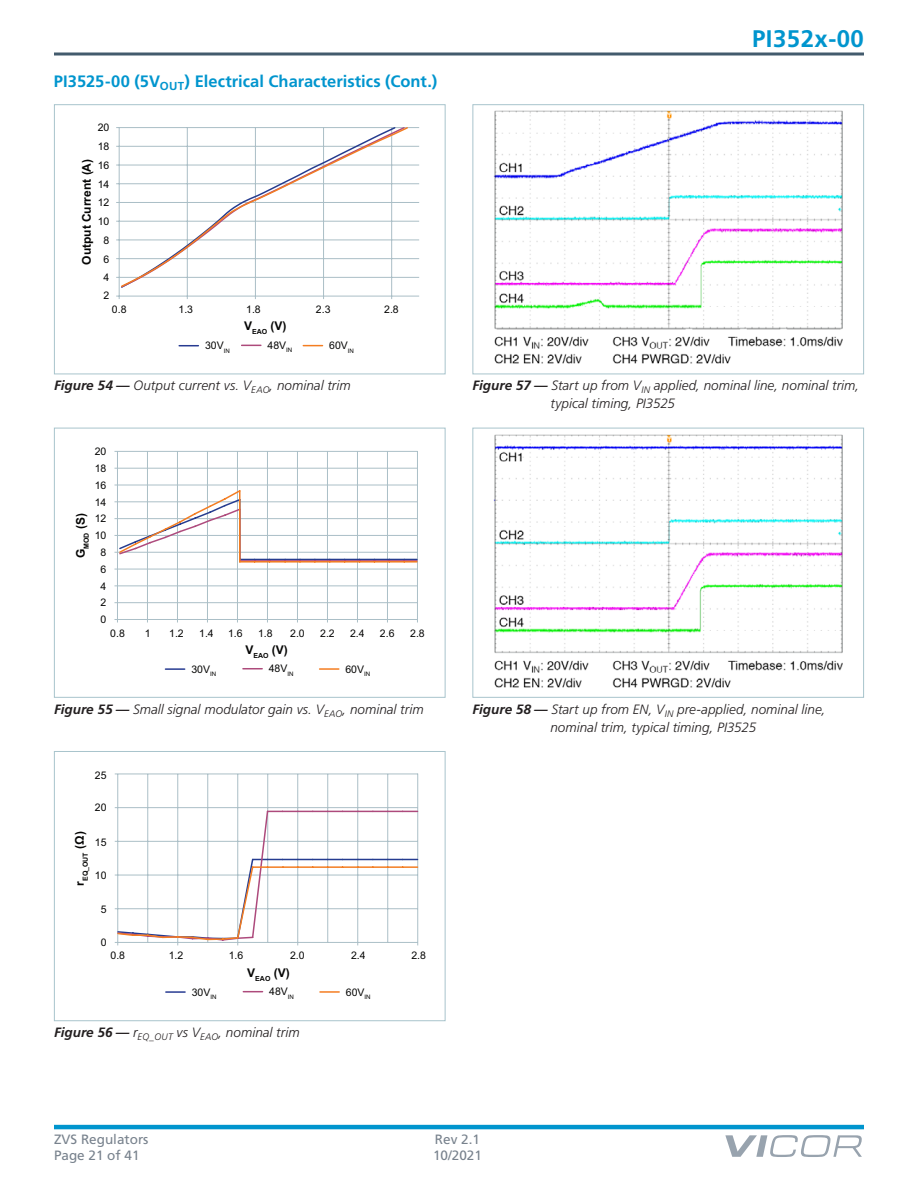
<style>
.page{position:relative;width:918px;height:1188px;background:#fff}
.page>*{position:absolute;margin:0;border:0;box-sizing:border-box;transform-origin:0 0}
.t1{font:700 24px "Frutiger LT Pro";letter-spacing:.02em;color:#0095ce}
.t2{font:700 16.5px "Frutiger LT Pro";color:#0095ce}
.t3{font:italic 300 13.5px/18px "Frutiger LT Pro";color:#231f20}
.t4{font:13.5px "Frutiger LT Pro";color:#78828d}
.t5{font:700 12px "Arial";color:#050504}
.t6{font:10.5px/17.1px "Arial";color:#050504}
.t7{font:700 7.05px "Arial";color:#050504}
.s1{font-weight:700}
</style>
<div class="page">
<hr style="left:54px;top:1125px;width:810px;height:4px;background:#0095ce">
<svg style="left:725px;top:1135px;width:137px;height:22px"></svg>
<svg style="left:54px;top:52px;width:810px;height:4px;background:#718391"></svg>
<svg style="left:179px;top:345px;width:19px;height:1px"></svg>
<svg style="left:242px;top:345px;width:19px;height:1px"></svg>
<svg style="left:303px;top:345px;width:20px;height:1px"></svg>
<hr style="left:119px;top:128px;width:1px;height:171px;background:#aabec6">
<hr style="left:187px;top:128px;width:1px;height:171px;background:#aabec6">
<hr style="left:255px;top:128px;width:1px;height:171px;background:#aabec6">
<hr style="left:323px;top:128px;width:1px;height:171px;background:#aabec6">
<hr style="left:391px;top:128px;width:1px;height:171px;background:#aabec6">
<hr style="left:116px;top:296px;width:303px;height:1px;background:#aabec6">
<hr style="left:116px;top:277px;width:303px;height:1px;background:#aabec6">
<hr style="left:116px;top:258px;width:303px;height:1px;background:#aabec6">
<hr style="left:116px;top:240px;width:303px;height:1px;background:#aabec6">
<hr style="left:116px;top:221px;width:303px;height:1px;background:#aabec6">
<hr style="left:116px;top:202px;width:303px;height:1px;background:#aabec6">
<hr style="left:116px;top:183px;width:303px;height:1px;background:#aabec6">
<hr style="left:116px;top:165px;width:303px;height:1px;background:#aabec6">
<hr style="left:116px;top:146px;width:303px;height:1px;background:#aabec6">
<hr style="left:116px;top:127px;width:303px;height:1px;background:#aabec6">
<svg style="left:120px;top:127px;width:289px;height:161px"></svg>
<div style="left:54px;top:104px;width:392px;height:270px;border:1px solid #a8c4cc"></div>
<hr style="left:165px;top:668px;width:20px;height:2px;background:#273b91">
<svg style="left:243px;top:668px;width:19px;height:1px"></svg>
<svg style="left:320px;top:668px;width:19px;height:2px"></svg>
<hr style="left:117px;top:451px;width:1px;height:171px;background:#abbfc7">
<hr style="left:147px;top:451px;width:1px;height:171px;background:#abbfc7">
<hr style="left:177px;top:451px;width:1px;height:171px;background:#abbfc7">
<hr style="left:207px;top:451px;width:1px;height:171px;background:#abbfc7">
<hr style="left:237px;top:451px;width:1px;height:171px;background:#abbfc7">
<hr style="left:267px;top:451px;width:1px;height:171px;background:#abbfc7">
<hr style="left:297px;top:451px;width:1px;height:171px;background:#abbfc7">
<hr style="left:327px;top:451px;width:1px;height:171px;background:#abbfc7">
<hr style="left:357px;top:451px;width:1px;height:171px;background:#abbfc7">
<hr style="left:387px;top:451px;width:1px;height:171px;background:#abbfc7">
<hr style="left:417px;top:451px;width:1px;height:171px;background:#abbfc7">
<hr style="left:114px;top:619px;width:303px;height:1px;background:#abbfc7">
<hr style="left:114px;top:602px;width:303px;height:1px;background:#abbfc7">
<hr style="left:114px;top:585px;width:303px;height:1px;background:#abbfc7">
<hr style="left:114px;top:569px;width:303px;height:1px;background:#abbfc7">
<hr style="left:114px;top:552px;width:303px;height:1px;background:#abbfc7">
<hr style="left:114px;top:535px;width:303px;height:1px;background:#abbfc7">
<hr style="left:114px;top:518px;width:303px;height:1px;background:#abbfc7">
<hr style="left:114px;top:501px;width:303px;height:1px;background:#abbfc7">
<hr style="left:114px;top:485px;width:303px;height:1px;background:#abbfc7">
<hr style="left:114px;top:468px;width:303px;height:1px;background:#abbfc7">
<hr style="left:114px;top:451px;width:303px;height:1px;background:#abbfc7">
<svg style="left:118px;top:490px;width:300px;height:73px"></svg>
<div style="left:54px;top:428px;width:392px;height:270px;border:1px solid #a8c4cc"></div>
<svg style="left:166px;top:991px;width:19px;height:2px"></svg>
<svg style="left:243px;top:991px;width:20px;height:1px"></svg>
<svg style="left:320px;top:991px;width:19px;height:2px"></svg>
<hr style="left:117px;top:774px;width:1px;height:171px;background:#abbfc7">
<hr style="left:147px;top:774px;width:1px;height:168px;background:#abbfc7">
<hr style="left:177px;top:774px;width:1px;height:171px;background:#abbfc7">
<hr style="left:207px;top:774px;width:1px;height:168px;background:#abbfc7">
<hr style="left:237px;top:774px;width:1px;height:171px;background:#abbfc7">
<hr style="left:267px;top:774px;width:1px;height:168px;background:#abbfc7">
<hr style="left:297px;top:774px;width:1px;height:171px;background:#abbfc7">
<hr style="left:327px;top:774px;width:1px;height:168px;background:#abbfc7">
<hr style="left:357px;top:774px;width:1px;height:171px;background:#abbfc7">
<hr style="left:387px;top:774px;width:1px;height:168px;background:#abbfc7">
<hr style="left:417px;top:774px;width:1px;height:171px;background:#abbfc7">
<hr style="left:115px;top:942px;width:303px;height:1px;background:#abbfc7">
<hr style="left:115px;top:908px;width:303px;height:1px;background:#abbfc7">
<hr style="left:115px;top:875px;width:303px;height:1px;background:#abbfc7">
<hr style="left:115px;top:841px;width:303px;height:1px;background:#abbfc7">
<hr style="left:115px;top:807px;width:303px;height:1px;background:#abbfc7">
<hr style="left:115px;top:774px;width:303px;height:1px;background:#abbfc7">
<svg style="left:116px;top:810px;width:303px;height:132px"></svg>
<div style="left:54px;top:751px;width:392px;height:270px;border:1px solid #a8c4cc"></div>
<img style="left:493px;top:110px;width:350px;height:254px">
<div style="left:472px;top:104px;width:392px;height:270px;border:1px solid #a8c4cc"></div>
<img style="left:493px;top:434px;width:350px;height:254px">
<div style="left:472px;top:428px;width:392px;height:270px;border:1px solid #a8c4cc"></div>
<p class="t2" style="left:54px;top:71px;width:385px">PI3525-00 (5V<sub>OUT</sub>) Electrical Characteristics (Cont.)</p>
<p class="t6" style="left:98px;top:119px;width:13px">20</p>
<p class="t6" style="left:98px;top:138px;width:13px">18</p>
<p class="t5" style="left:78px;top:265px;width:107px;rotate:-90deg">Output Current (A)</p>
<p class="t6" style="left:98px;top:157px;width:13px">16</p>
<p class="t6" style="left:98px;top:176px;width:13px">14</p>
<p class="t6" style="left:98px;top:194px;width:13px">12</p>
<p class="t6" style="left:98px;top:213px;width:13px">10</p>
<p class="t6" style="left:104px;top:232px;width:7px">8</p>
<p class="t6" style="left:104px;top:251px;width:7px">6</p>
<p class="t6" style="left:104px;top:269px;width:7px">4</p>
<p class="t6" style="left:104px;top:287px;width:7px">2</p>
<p class="t6" style="left:112px;top:301px;width:16px">0.8</p>
<p class="t6" style="left:179px;top:301px;width:16px">1.3</p>
<p class="t6" style="left:246px;top:301px;width:16px">1.8</p>
<p class="t6" style="left:316px;top:301px;width:16px">2.3</p>
<p class="t6" style="left:384px;top:301px;width:16px">2.8</p>
<p class="t5" style="left:244px;top:318px;width:44px">V<sub>EAO</sub> (V)</p>
<p class="t6" style="left:205px;top:337px;width:26px">30V<sub>IN</sub></p>
<p class="t6" style="left:268px;top:337px;width:26px">48V<sub>IN</sub></p>
<p class="t6" style="left:329px;top:337px;width:26px">60V<sub>IN</sub></p>
<p class="t3" style="left:54px;top:377px;width:298px"><span class="s1">Figure 54 —</span> Output current vs. V<sub>EAO</sub>, nominal trim</p>
<p class="t6" style="left:95px;top:443px;width:13px">20</p>
<p class="t6" style="left:95px;top:460px;width:13px">18</p>
<p class="t6" style="left:95px;top:477px;width:13px">16</p>
<p class="t6" style="left:95px;top:494px;width:13px">14</p>
<p class="t5" style="left:73px;top:558px;width:46px;rotate:-90deg">G<sub>MOD</sub> (S)</p>
<p class="t6" style="left:95px;top:510px;width:13px">12</p>
<p class="t6" style="left:95px;top:527px;width:13px">10</p>
<p class="t6" style="left:101px;top:544px;width:7px">8</p>
<p class="t6" style="left:101px;top:561px;width:7px">6</p>
<p class="t6" style="left:101px;top:578px;width:7px">4</p>
<p class="t6" style="left:101px;top:594px;width:7px">2<br>0</p>
<p class="t6" style="left:110px;top:624px;width:16px">0.8</p>
<p class="t6" style="left:145px;top:624px;width:7px">1</p>
<p class="t6" style="left:169px;top:624px;width:16px">1.2</p>
<p class="t6" style="left:199px;top:624px;width:16px">1.4</p>
<p class="t6" style="left:228px;top:624px;width:16px">1.6</p>
<p class="t6" style="left:258px;top:624px;width:16px">1.8</p>
<p class="t6" style="left:290px;top:624px;width:16px">2.0</p>
<p class="t6" style="left:320px;top:624px;width:16px">2.2</p>
<p class="t6" style="left:350px;top:624px;width:16px">2.4</p>
<p class="t6" style="left:380px;top:624px;width:16px">2.6</p>
<p class="t6" style="left:410px;top:624px;width:16px">2.8</p>
<p class="t5" style="left:245px;top:641px;width:44px">V<sub>EAO</sub> (V)</p>
<p class="t6" style="left:191px;top:661px;width:26px">30V<sub>IN</sub></p>
<p class="t6" style="left:269px;top:660px;width:26px">48V<sub>IN</sub></p>
<p class="t6" style="left:345px;top:660px;width:26px">60V<sub>IN</sub></p>
<p class="t3" style="left:54px;top:700px;width:371px"><span class="s1">Figure 55 —</span> Small signal modulator gain vs. V<sub>EAO</sub>, nominal trim</p>
<p class="t6" style="left:95px;top:767px;width:13px">25</p>
<p class="t6" style="left:95px;top:799px;width:13px">20</p>
<p class="t6" style="left:95px;top:834px;width:13px">15</p>
<p class="t6" style="left:95px;top:867px;width:13px">10</p>
<p class="t7" style="left:81px;top:886px;width:56px;rotate:-90deg"><sup>r</sup>EQ_OUT <sup>(Ω)</sup></p>
<p class="t6" style="left:101px;top:901px;width:7px">5</p>
<p class="t6" style="left:101px;top:934px;width:7px">0</p>
<p class="t6" style="left:111px;top:947px;width:16px">0.8</p>
<p class="t6" style="left:169px;top:947px;width:16px">1.2</p>
<p class="t6" style="left:229px;top:947px;width:16px">1.6</p>
<p class="t6" style="left:290px;top:947px;width:16px">2.0</p>
<p class="t6" style="left:351px;top:947px;width:16px">2.4</p>
<p class="t6" style="left:411px;top:947px;width:16px">2.8</p>
<p class="t5" style="left:247px;top:964px;width:44px">V<sub>EAO</sub> (V)</p>
<p class="t6" style="left:192px;top:983px;width:26px">30V<sub>IN</sub></p>
<p class="t6" style="left:269px;top:983px;width:26px">48V<sub>IN</sub></p>
<p class="t6" style="left:346px;top:983px;width:26px">60V<sub>IN</sub></p>
<p class="t3" style="left:54px;top:1024px;width:247px"><span class="s1">Figure 56 —</span> r<sub>EQ_OUT</sub> vs V<sub>EAO</sub>, nominal trim</p>
<h1 class="t1" style="left:752px;top:24px;width:113px">PI352x-00</h1>
<p class="t3" style="left:550px;top:377px;width:310px;text-indent:-78px"><span class="s1">Figure 57 —</span> Start up from V<sub>IN</sub> applied, nominal line, nominal trim, typical timing, PI3525</p>
<p class="t3" style="left:550px;top:700px;width:277px;text-indent:-78px"><span class="s1">Figure 58 —</span> Start up from EN, V<sub>IN</sub> pre-applied, nominal line, nominal trim, typical timing, PI3525</p>
<p class="t4" style="left:54px;top:1132px;width:96px">ZVS Regulators</p>
<p class="t4" style="left:435px;top:1132px;width:47px">Rev 2.1</p>
<p class="t4" style="left:54px;top:1148px;width:87px">Page 21 of 41</p>
<p class="t4" style="left:433px;top:1148px;width:50px">10/2021</p>
</div>
